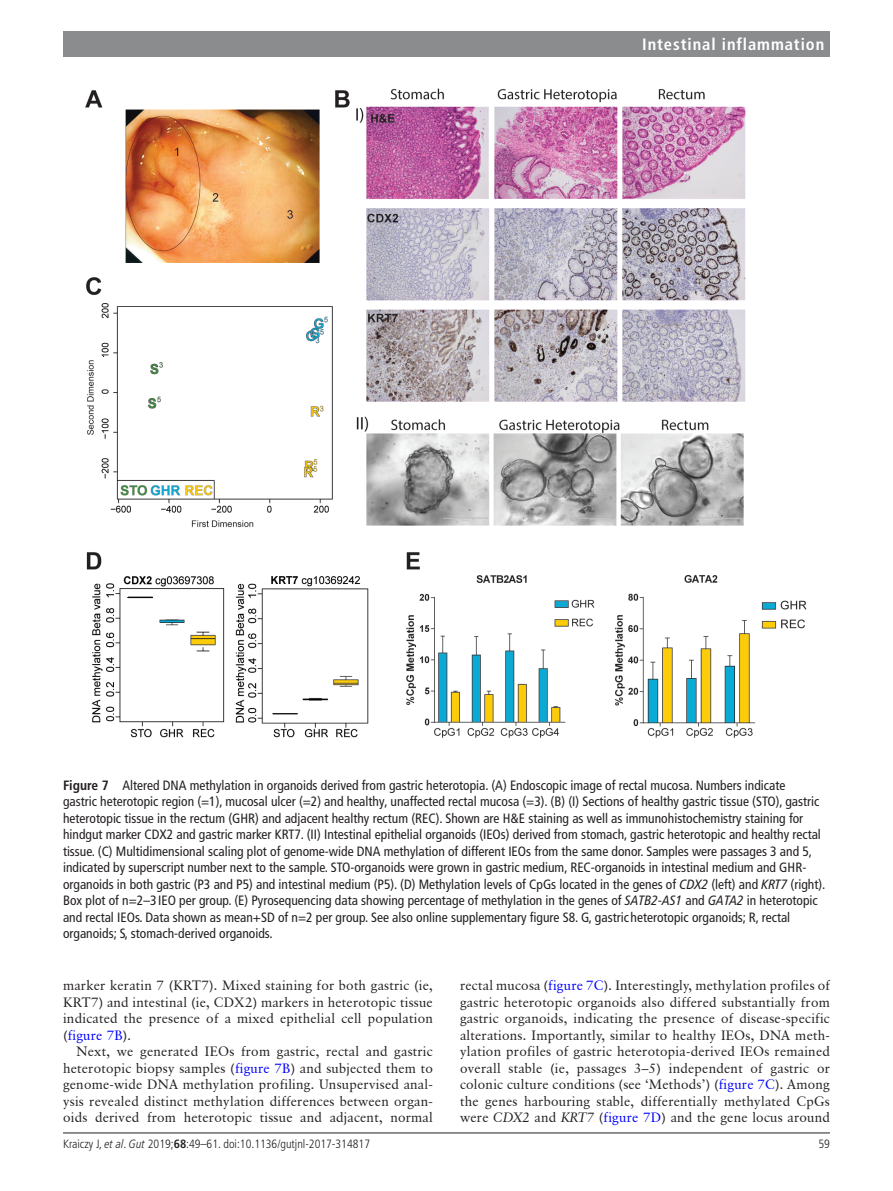
<style>
.page{position:relative;width:893px;height:1191px;background:#fff}
.page>*{position:absolute;margin:0;border:0;box-sizing:border-box;transform-origin:0 0}
.t1{font:700 condensed 16.5px "Frutiger LT Pro";letter-spacing:.055em;color:#fff}
.t2{font:condensed 13.5px/16.5px "Frutiger LT Pro";color:#231f20}
.t3{font:13.5px/16.5px "Classical Garamond BT";letter-spacing:.015em;color:#231f20;text-align:justify}
.t4{font:300 condensed 12px "Frutiger LT Pro";color:#231f20}
.s1{font-weight:700}
.s2{font-style:italic}
.s3{color:#00f}
</style>
<div class="page">
<hr style="left:63px;top:1132px;width:767px;height:1px;background:#231f20">
<div style="left:63px;top:31px;width:767px;height:25px;background:#8a8c8e"></div>
<img style="left:85px;top:88px;width:722px;height:650px">
<p class="t1" style="left:642px;top:34px;width:184px">Intestinal inflammation</p>
<p class="t2" style="left:63px;top:777px;width:764px"><span class="s1">Figure 7</span> Altered DNA methylation in organoids derived from gastric heterotopia. (A) Endoscopic image of rectal mucosa. Numbers indicate<br>gastric heterotopic region (=1), mucosal ulcer (=2) and healthy, unaffected rectal mucosa (=3). (B) (I) Sections of healthy gastric tissue (STO), gastric heterotopic tissue in the rectum (GHR) and adjacent healthy rectum (REC). Shown are H&amp;E staining as well as immunohistochemistry staining for hindgut marker CDX2 and gastric marker KRT7. (II) Intestinal epithelial organoids (IEOs) derived from stomach, gastric heterotopic and healthy rectal tissue. (C) Multidimensional scaling plot of genome-wide DNA methylation of different IEOs from the same donor. Samples were passages 3 and 5, indicated by superscript number next to the sample. STO-organoids were grown in gastric medium, REC-organoids in intestinal medium and GHR&shy;organoids in both gastric (P3 and P5) and intestinal medium (P5). (D) Methylation levels of CpGs located in the genes of <span class="s2">CDX2</span> (left) and <span class="s2">KRT7</span> (right).<br>Box plot of n=2–3 IEO per group. (E) Pyrosequencing data showing percentage of methylation in the genes of <span class="s2">SATB2-AS1</span> and <span class="s2">GATA2</span> in heterotopic and rectal IEOs. Data shown as mean+SD of n=2 per group. See also online supplementary figure S8. G, gastric heterotopic organoids; R, rectal organoids; S, stomach-derived organoids.</p>
<p class="t3" style="left:63px;top:977px;width:371px">marker keratin 7 (KRT7). Mixed staining for both gastric (ie, KRT7) and intestinal (ie, CDX2) markers in heterotopic tissue indicated the presence of a mixed epithelial cell population (<span class="s3">figure 7B</span>).</p>
<p class="t3" style="left:63px;top:1043px;width:371px;text-indent:14px">Next, we generated IEOs from gastric, rectal and gastric heterotopic biopsy samples (<span class="s3">figure 7B</span>) and subjected them to genome-wide DNA methylation profiling. Unsupervised anal&shy;ysis revealed distinct methylation differences between organ&shy;oids derived from heterotopic tissue and adjacent, normal</p>
<p class="t3" style="left:460px;top:977px;width:371px">rectal mucosa (<span class="s3">figure 7C</span>). Interestingly, methylation profiles of gastric heterotopic organoids also differed substantially from gastric organoids, indicating the presence of disease-specific alterations. Importantly, similar to healthy IEOs, DNA meth&shy;ylation profiles of gastric heterotopia-derived IEOs remained overall stable (ie, passages 3–5) independent of gastric or colonic culture conditions (see ‘Methods’) (<span class="s3">figure 7C</span>). Among the genes harbouring stable, differentially methylated CpGs were <span class="s2">CDX2</span> and <span class="s2">KRT7</span> (<span class="s3">figure 7D</span>) and the gene locus around</p>
<p class="t4" style="left:63px;top:1136px;width:309px">Kraiczy J, <span class="s2">et al</span>. <span class="s2">Gut</span> 2019;<span class="s1">68</span>:49–61. doi:10.1136/gutjnl-2017-314817</p>
<p class="t4" style="left:818px;top:1136px;width:13px">59</p>
</div>
